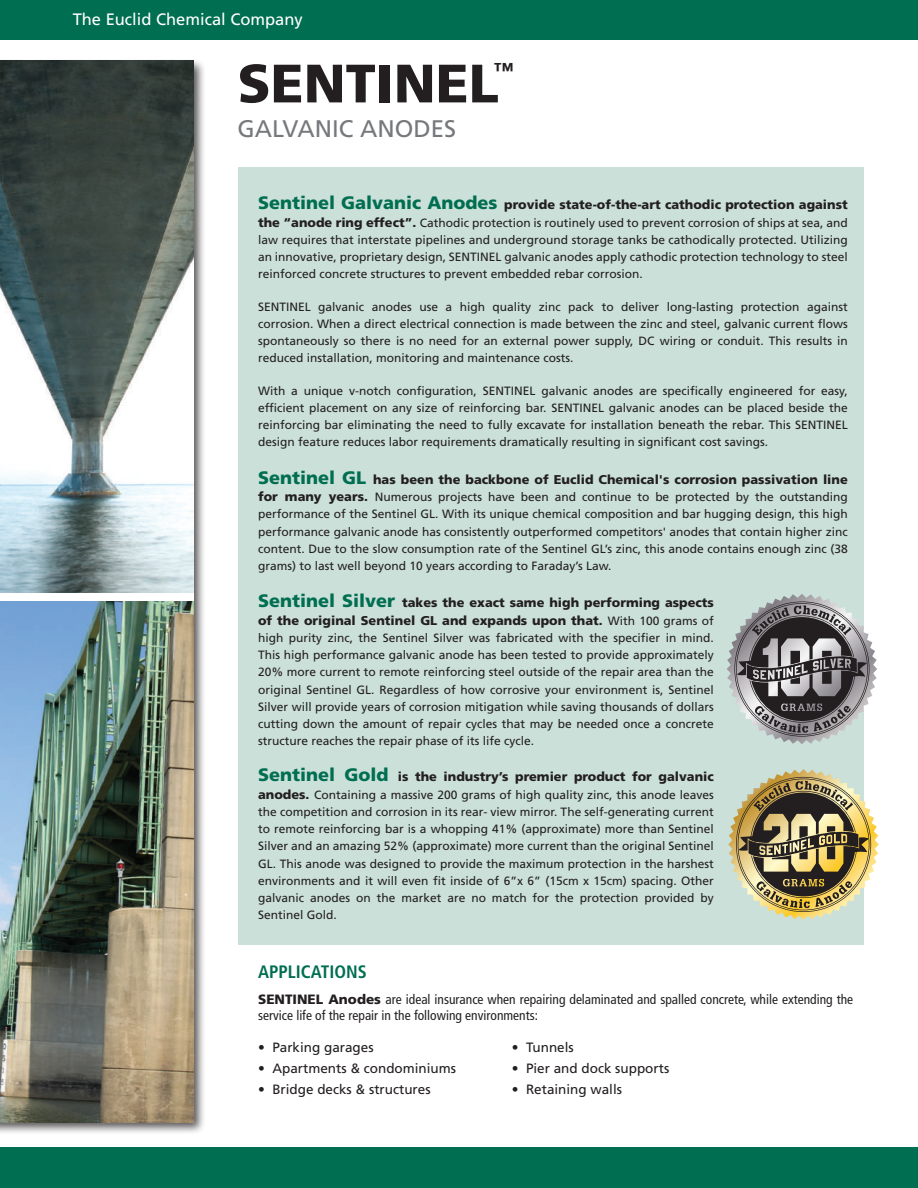
<style>
.page{position:relative;width:918px;height:1188px;background:#fff}
.page>*{position:absolute;margin:0;border:0;box-sizing:border-box;transform-origin:0 0}
.t1{font:900 54px "Frutiger LT Std";color:#231f20}
.t2{font:24px "Frutiger LT Std";color:#76787b}
.t3{font:700 20.1px "Frutiger LT Std";color:#231f20}
.t4{font:700 condensed 18px "Frutiger LT Std";color:#006e51}
.t5{font:16.5px "Frutiger LT Std";color:#fff}
.t6{font:condensed 13.5px/16.5px "Frutiger";color:#231f20}
.t7{font:13.5px "Frutiger LT Std";color:#231f20}
.t8{font:900 12.75px/17.2px "Frutiger LT Std";color:#231f20}
.t9{font:12px/17.2px "Frutiger LT Std";color:#231f20;text-align:justify}
.s1{font-size:18px;color:#006e51}
.s2{font-weight:900;font-size:12.75px}
.s3{font-weight:400;font-size:12px}
.s4{font-family:"Frutiger LT Std";font-weight:900;font-stretch:normal}
</style>
<div class="page">
<div style="left:0;top:58px;width:207px;height:1077px;background:#231f20;opacity:.75"></div>
<img style="left:0;top:601px;width:193px;height:521px">
<div style="left:0;top:1148px;width:918px;height:40px;background:#006e51"></div>
<img style="left:0;top:60px;width:193px;height:532px">
<div style="left:0;top:0;width:918px;height:39px;background:#006e51"></div>
<div style="left:238px;top:168px;width:626px;height:777px;background:#cbe0d9"></div>
<svg style="left:727px;top:594px;width:150px;height:150px"></svg>
<svg style="left:728px;top:769px;width:151px;height:151px"></svg>
<h3 class="t5" style="left:73px;top:9px;width:232px">The Euclid Chemical Company</h3>
<h3 class="t5" style="left:70px;top:10px;width:232px">The Euclid Chemical Company</h3>
<h1 class="t1" style="left:238px;top:51px;width:263px">SENTINEL</h1>
<h2 class="t2" style="left:238px;top:115px;width:220px">GALVANIC ANODES</h2>
<h3 class="t3" style="left:494px;top:59px;width:22px">™</h3>
<p class="t8" style="left:258px;top:196px;width:591px"><span class="s1">Sentinel Galvanic Anodes</span> provide state-of-the-art cathodic protection against</p>
<p class="t9" style="left:258px;top:214px;width:591px"><span class="s2">the “anode ring effect”.</span> Cathodic protection is routinely used to prevent corrosion of ships at sea, and law requires that interstate pipelines and underground storage tanks be cathodically protected. Utilizing an innovative, proprietary design, SENTINEL galvanic anodes apply cathodic protection technology to steel reinforced concrete structures to prevent embedded rebar corrosion.</p>
<p class="t9" style="left:258px;top:298px;width:591px">SENTINEL galvanic anodes use a high quality zinc pack to deliver long-lasting protection against corrosion. When a direct electrical connection is made between the zinc and steel, galvanic current flows spontaneously so there is no need for an external power supply, DC wiring or conduit. This results in reduced installation, monitoring and maintenance costs.</p>
<p class="t9" style="left:258px;top:382px;width:591px">With a unique v-notch configuration, SENTINEL galvanic anodes are specifically engineered for easy, efficient placement on any size of reinforcing bar. SENTINEL galvanic anodes can be placed beside the reinforcing bar eliminating the need to fully excavate for installation beneath the rebar. This SENTINEL design feature reduces labor requirements dramatically resulting in significant cost savings.</p>
<p class="t8" style="left:258px;top:471px;width:591px"><span class="s1">Sentinel GL</span> has been the backbone of Euclid Chemical's corrosion passivation line</p>
<p class="t9" style="left:258px;top:488px;width:591px"><span class="s2">for many years.</span> Numerous projects have been and continue to be protected by the outstanding performance of the Sentinel GL. With its unique chemical composition and bar hugging design, this high performance galvanic anode has consistently outperformed competitors' anodes that contain higher zinc content. Due to the slow consumption rate of the Sentinel GL’s zinc, this anode contains enough zinc (38 grams) to last well beyond 10 years according to Faraday’s Law.</p>
<p class="t8" style="left:258px;top:594px;width:457px"><span class="s1">Sentinel Silver</span> takes the exact same high performing aspects of the original Sentinel GL and expands upon that. <span class="s3">With 100 grams of</span></p>
<p class="t9" style="left:258px;top:629px;width:457px">high purity zinc, the Sentinel Silver was fabricated with the specifier in mind.<br>This high performance galvanic anode has been tested to provide approximately 20% more current to remote reinforcing steel outside of the repair area than the original Sentinel GL. Regardless of how corrosive your environment is, Sentinel Silver will provide years of corrosion mitigation while saving thousands of dollars cutting down the amount of repair cycles that may be needed once a concrete structure reaches the repair phase of its life cycle.</p>
<p class="t8" style="left:258px;top:768px;width:457px"><span class="s1">Sentinel Gold</span> is the industry’s premier product for galvanic</p>
<p class="t9" style="left:258px;top:786px;width:457px"><span class="s2">anodes.</span> Containing a massive 200 grams of high quality zinc, this anode leaves the competition and corrosion in its rear- view mirror. The self-generating current to remote reinforcing bar is a whopping 41% (approximate) more than Sentinel Silver and an amazing 52% (approximate) more current than the original Sentinel GL. This anode was designed to provide the maximum protection in the harshest environments and it will even fit inside of 6”x 6” (15cm x 15cm) spacing. Other galvanic anodes on the market are no match for the protection provided by Sentinel Gold.</p>
<h3 class="t4" style="left:258px;top:961px;width:110px">APPLICATIONS</h3>
<p class="t6" style="left:258px;top:991px;width:597px"><span class="s4">SENTINEL Anodes</span> are ideal insurance when repairing delaminated and spalled concrete, while extending the service life of the repair in the following environments:</p>
<p class="t7" style="left:512px;top:1039px;width:64px">• Tunnels</p>
<p class="t7" style="left:512px;top:1060px;width:159px">• Pier and dock supports</p>
<p class="t7" style="left:512px;top:1081px;width:112px">• Retaining walls</p>
<p class="t7" style="left:258px;top:1039px;width:117px">• Parking garages</p>
<p class="t7" style="left:258px;top:1060px;width:200px">• Apartments &amp; condominiums</p>
<p class="t7" style="left:258px;top:1081px;width:174px">• Bridge decks &amp; structures</p>
</div>
